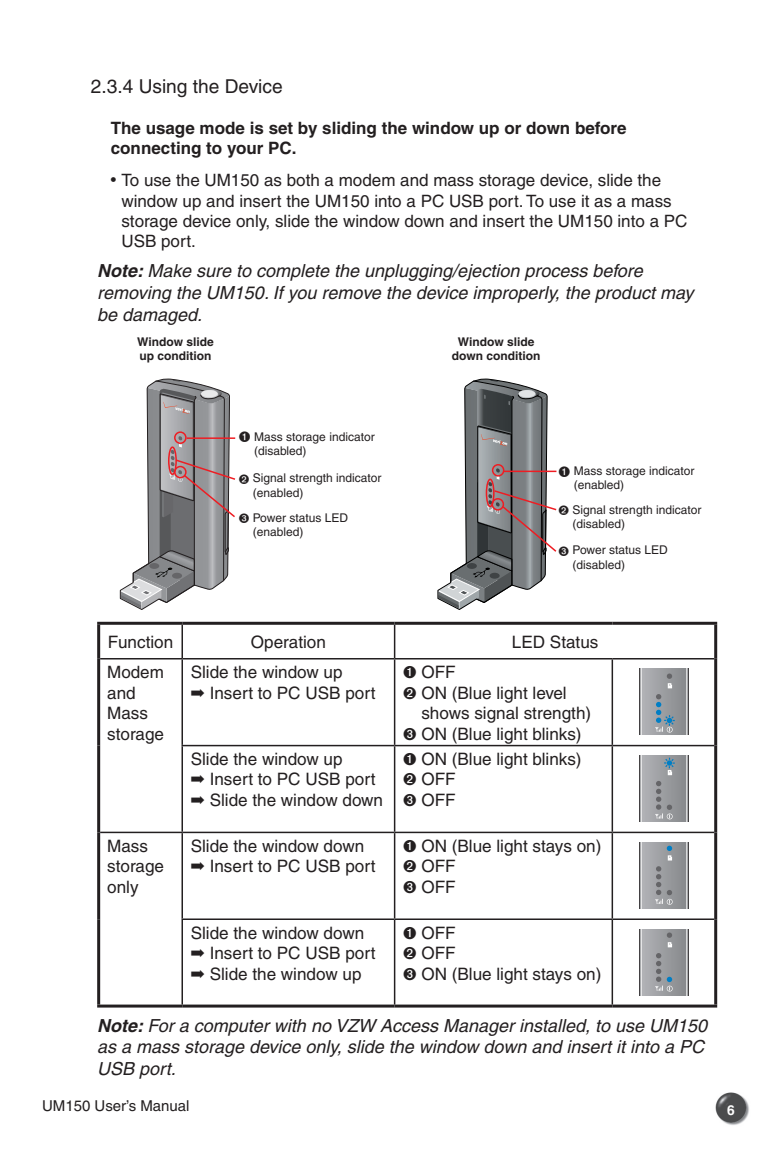
<style>
.page{position:relative;width:774px;height:1161px;background:#fff}
.page>*{position:absolute;margin:0;border:0;box-sizing:border-box;transform-origin:0 0}
.t1{font:19.2px "Helvetica";color:#231f20}
.t2{font:italic 18px/21.6px "Helvetica";color:#231f20}
.t3{font:17.1px/20.5px "Helvetica";color:#231f20}
.t4{font:16.95px/20.4px "Helvetica";color:#231f20}
.t5{font:700 16.95px/20.4px "Helvetica";color:#231f20}
.t6{font:15px "Helvetica";color:#231f20}
.t7{font:700 13.8px "Helvetica";color:#fff}
.t8{font:12px/14.4px "Helvetica";color:#231f20}
.t9{font:700 12px/14.4px "Helvetica";color:#231f20}
.s1{font-family:"Universal Std Newswith Comm Pi";font-size:19.2px}
.s2{font-weight:700}
</style>
<div class="page">
<hr style="left:97px;top:622px;width:85px;height:3px;background:#231f20">
<hr style="left:97px;top:625px;width:3px;height:34px;background:#231f20">
<hr style="left:182px;top:622px;width:213px;height:3px;background:#231f20">
<hr style="left:395px;top:622px;width:217px;height:3px;background:#231f20">
<hr style="left:612px;top:622px;width:105px;height:3px;background:#231f20">
<hr style="left:714px;top:625px;width:3px;height:34px;background:#231f20">
<hr style="left:97px;top:659px;width:3px;height:86px;background:#231f20">
<hr style="left:714px;top:659px;width:3px;height:86px;background:#231f20">
<hr style="left:97px;top:745px;width:3px;height:87px;background:#231f20">
<hr style="left:714px;top:745px;width:3px;height:87px;background:#231f20">
<hr style="left:97px;top:832px;width:3px;height:87px;background:#231f20">
<hr style="left:714px;top:832px;width:3px;height:87px;background:#231f20">
<hr style="left:97px;top:919px;width:3px;height:85px;background:#231f20">
<hr style="left:714px;top:919px;width:3px;height:85px;background:#231f20">
<hr style="left:97px;top:1004px;width:85px;height:3px;background:#231f20">
<hr style="left:182px;top:1004px;width:213px;height:3px;background:#231f20">
<hr style="left:395px;top:1004px;width:217px;height:3px;background:#231f20">
<hr style="left:612px;top:1004px;width:105px;height:3px;background:#231f20">
<hr style="left:181px;top:625px;width:2px;height:33px;background:#231f20">
<hr style="left:394px;top:625px;width:1px;height:33px;background:#231f20">
<hr style="left:100px;top:658px;width:82px;height:1px;background:#231f20">
<hr style="left:182px;top:658px;width:213px;height:1px;background:#231f20">
<hr style="left:181px;top:659px;width:2px;height:86px;background:#231f20">
<hr style="left:395px;top:658px;width:217px;height:1px;background:#231f20">
<hr style="left:394px;top:659px;width:1px;height:86px;background:#231f20">
<hr style="left:612px;top:658px;width:102px;height:1px;background:#231f20">
<hr style="left:611px;top:659px;width:2px;height:86px;background:#231f20">
<hr style="left:181px;top:745px;width:214px;height:1px;background:#231f20">
<hr style="left:181px;top:746px;width:2px;height:86px;background:#231f20">
<hr style="left:395px;top:745px;width:217px;height:1px;background:#231f20">
<hr style="left:394px;top:746px;width:1px;height:86px;background:#231f20">
<hr style="left:612px;top:745px;width:102px;height:1px;background:#231f20">
<hr style="left:611px;top:746px;width:2px;height:86px;background:#231f20">
<hr style="left:100px;top:832px;width:82px;height:1px;background:#231f20">
<hr style="left:182px;top:832px;width:213px;height:1px;background:#231f20">
<hr style="left:181px;top:833px;width:2px;height:85px;background:#231f20">
<hr style="left:395px;top:832px;width:217px;height:1px;background:#231f20">
<hr style="left:394px;top:833px;width:1px;height:85px;background:#231f20">
<hr style="left:612px;top:832px;width:102px;height:1px;background:#231f20">
<hr style="left:611px;top:833px;width:2px;height:85px;background:#231f20">
<hr style="left:181px;top:918px;width:214px;height:2px;background:#231f20">
<hr style="left:181px;top:920px;width:2px;height:84px;background:#231f20">
<hr style="left:395px;top:918px;width:217px;height:2px;background:#231f20">
<hr style="left:394px;top:920px;width:1px;height:84px;background:#231f20">
<hr style="left:612px;top:918px;width:102px;height:2px;background:#231f20">
<hr style="left:611px;top:920px;width:2px;height:84px;background:#231f20">
<svg style="left:639px;top:669px;width:49px;height:66px;background:#989ea3"></svg>
<svg style="left:639px;top:755px;width:49px;height:66px;background:#9a9ea2"></svg>
<svg style="left:639px;top:842px;width:49px;height:66px;background:#9b9ea1"></svg>
<svg style="left:639px;top:929px;width:49px;height:66px;background:#9b9ea1"></svg>
<img style="left:713px;top:1089px;width:39px;height:39px;border-radius:50%">
<svg style="left:120px;top:379px;width:116px;height:231px"></svg>
<svg style="left:437px;top:379px;width:120px;height:231px"></svg>
<p class="t1" style="left:91px;top:75px;width:193px">2.3.4 Using the Device</p>
<p class="t5" style="left:111px;top:117px;width:517px">The usage mode is set by sliding the window up or down before connecting to your PC.</p>
<p class="t4" style="left:121px;top:170px;width:567px;text-indent:-11px"><span class="s1">•</span> To use the UM150 as both a modem and mass storage device, slide the window up and insert the UM150 into a PC USB port. To use it as a mass storage device only, slide the window down and insert the UM150 into a PC USB port.</p>
<p class="t2" style="left:97px;top:260px;width:598px"><span class="s2">Note:</span> Make sure to complete the unplugging/ejection process before removing the UM150. If you remove the device improperly, the product may be damaged.</p>
<p class="t9" style="left:137px;top:334px;width:78px">Window slide up condition</p>
<p class="t8" style="left:254px;top:429px;width:122px">Mass storage indicator (disabled)</p>
<p class="t8" style="left:253px;top:471px;width:130px">Signal strength indicator (enabled)</p>
<p class="t8" style="left:253px;top:510px;width:97px">Power status LED (enabled)</p>
<p class="t9" style="left:452px;top:334px;width:90px;text-align:center">Window slide down condition</p>
<p class="t8" style="left:574px;top:464px;width:122px">Mass storage indicator (enabled)</p>
<p class="t8" style="left:573px;top:502px;width:130px">Signal strength indicator (disabled)</p>
<p class="t8" style="left:573px;top:543px;width:97px">Power status LED (disabled)</p>
<p class="t3" style="left:108px;top:631px;width:67px">Function</p>
<p class="t3" style="left:251px;top:631px;width:76px">Operation</p>
<p class="t3" style="left:512px;top:631px;width:88px">LED Status</p>
<p class="t4" style="left:107px;top:662px;width:58px">Modem</p>
<p class="t3" style="left:107px;top:682px;width:58px">and<br>Mass storage</p>
<p class="t3" style="left:191px;top:662px;width:186px">Slide the window up<br>➡ Insert to PC USB port</p>
<p class="t3" style="left:403px;top:662px;width:54px">➊ OFF</p>
<p class="t3" style="left:403px;top:682px;width:165px">➋ ON (Blue light level</p>
<p class="t3" style="left:421px;top:703px;width:171px">shows signal strength)</p>
<p class="t3" style="left:403px;top:723px;width:180px">➌ ON (Blue light blinks)</p>
<p class="t3" style="left:191px;top:748px;width:194px">Slide the window up<br>➡ Insert to PC USB port ➡ Slide the window down</p>
<p class="t3" style="left:403px;top:748px;width:180px">➊ ON (Blue light blinks)<br>➋ OFF<br>➌ OFF</p>
<p class="t3" style="left:107px;top:835px;width:58px">Mass storage only</p>
<p class="t3" style="left:191px;top:835px;width:186px">Slide the window down ➡ Insert to PC USB port</p>
<p class="t3" style="left:403px;top:835px;width:200px">➊ ON (Blue light stays on)<br>➋ OFF<br>➌ OFF</p>
<p class="t3" style="left:191px;top:922px;width:186px">Slide the window down ➡ Insert to PC USB port ➡ Slide the window up</p>
<p class="t3" style="left:403px;top:922px;width:200px">➊ OFF<br>➋ OFF<br>➌ ON (Blue light stays on)</p>
<p class="t2" style="left:97px;top:1014px;width:612px"><span class="s2">Note:</span> For a computer with no VZW Access Manager installed, to use UM150 as a mass storage device only, slide the window down and insert it into a PC<br>USB port.</p>
<p class="t6" style="left:42px;top:1096px;width:149px">UM150 User’s Manual</p>
<p class="t7" style="left:727px;top:1101px;width:9px">6</p>
</div>
